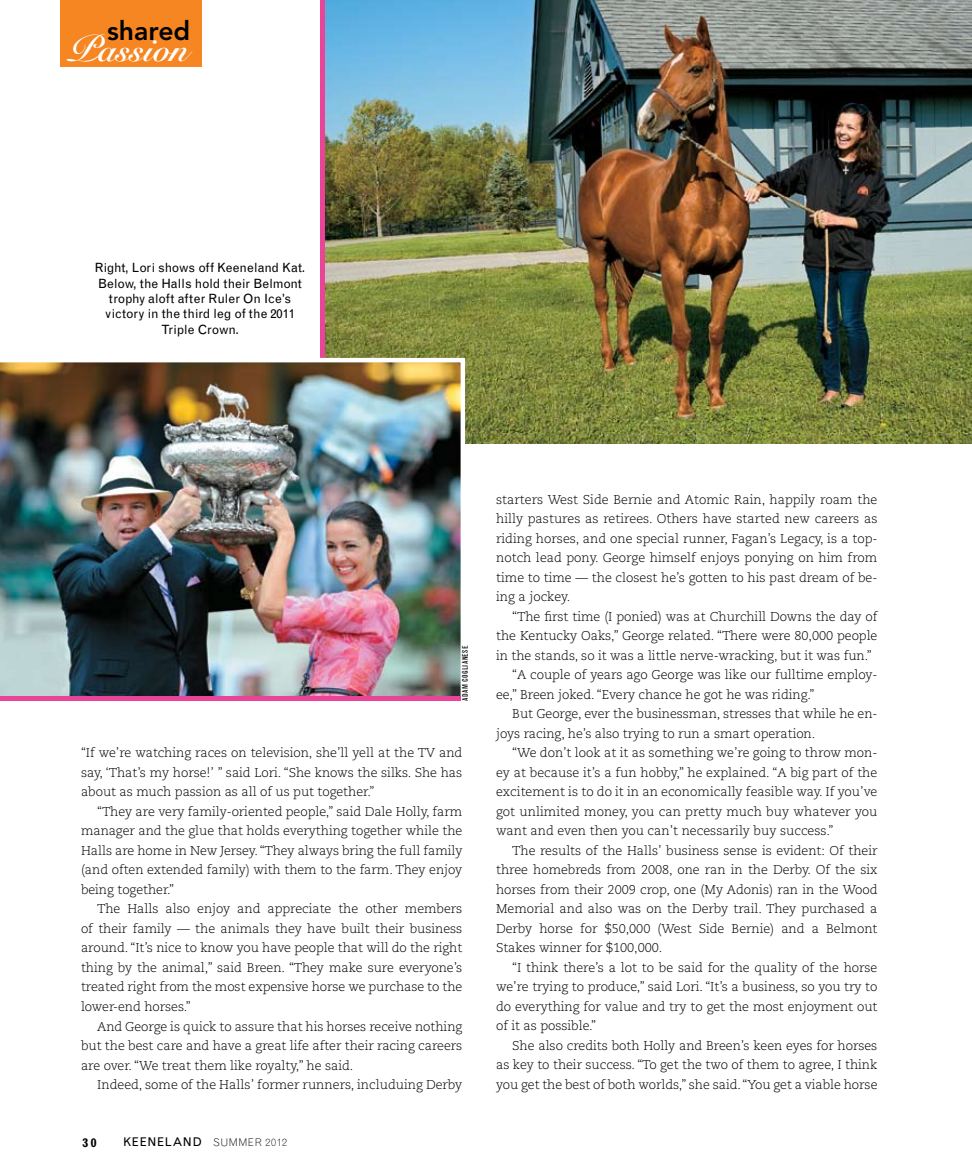
<style>
.page{position:relative;width:972px;height:1175px;background:#fff}
.page>*{position:absolute;margin:0;border:0;box-sizing:border-box;transform-origin:0 0}
.t1{font:36.3px "Snell Roundhand LT Std Bd Scr";color:#fff}
.t2{font:800 26.55px "Avenir LT Std";color:#000}
.t3{font:300 12.75px/19.5px "Caecilia LT Std";letter-spacing:-.005em;color:#000;text-align:justify}
.t4{font:12.75px/15.3px "Grotesque MT Std";color:#000;text-align:center}
.t5{font:700 12px "Grotesque MT Std";color:#000}
.t6{font:300 10.5px "Grotesque MT Std";letter-spacing:.05em;color:#000}
.t7{font:condensed 7.5px "Grotesque MT Std";letter-spacing:.04em;color:#000}
.s1{font-weight:400;font-size:12px}
</style>
<div class="page">
<div style="left:320px;top:0;width:6px;height:372px;background:#ea4498"></div>
<div style="left:60px;top:0;width:142px;height:67px;background:#f68622"></div>
<img style="left:326px;top:0;width:646px;height:444px">
<img style="left:0;top:358px;width:465px;height:343px">
<hr style="left:0;top:696px;width:461px;height:4px;background:#ea4498">
<h2 class="t2" style="left:107px;top:15px;width:85px">shared</h2>
<h1 class="t1" style="left:69px;top:27px;width:121px">Passion</h1>
<p class="t4" style="left:95px;top:260px;width:212px">Right, Lori shows off Keeneland Kat.<br>Below, the Halls hold their Belmont trophy aloft after Ruler On Ice’s victory in the third leg of the 2011<br>Triple Crown.</p>
<p class="t7" style="left:461px;top:700px;width:56px;rotate:-90deg">Adam Coglianese</p>
<p class="t3" style="left:81px;top:743px;width:383px">“If we’re watching races on television, she’ll yell at the TV and say, ‘That’s my horse!’ ” said Lori. “She knows the silks. She has about as much passion as all of us put together.”</p>
<p class="t3" style="left:81px;top:802px;width:383px;text-indent:16px">“They are very family-oriented people,” said Dale Holly, farm manager and the glue that holds everything together while the Halls are home in New Jersey. “They always bring the full family (and often extended family) with them to the farm. They enjoy being together.”</p>
<p class="t3" style="left:81px;top:899px;width:383px;text-indent:16px">The Halls also enjoy and appreciate the other members of their family — the animals they have built their business around. “It’s nice to know you have people that will do the right thing by the animal,” said Breen. “They make sure everyone’s treated right from the most expensive horse we purchase to the lower-end horses.”</p>
<p class="t3" style="left:81px;top:1016px;width:383px;text-indent:16px">And George is quick to assure that his horses receive nothing but the best care and have a great life after their racing careers are over. “We treat them like royalty,” he said.</p>
<p class="t3" style="left:97px;top:1075px;width:367px">Indeed, some of the Halls’ former runners, includuing Derby</p>
<p class="t5" style="left:82px;top:1135px;width:16px">30</p>
<p class="t6" style="left:123px;top:1136px;width:166px"><span class="s1">KEENELAND</span> SUMMER 2012</p>
<p class="t3" style="left:496px;top:490px;width:383px">starters West Side Bernie and Atomic Rain, happily roam the hilly pastures as retirees. Others have started new careers as riding horses, and one special runner, Fagan’s Legacy, is a top&shy;notch lead pony. George himself enjoys ponying on him from time to time — the closest he’s gotten to his past dream of be&shy;ing a jockey.</p>
<p class="t3" style="left:512px;top:607px;width:367px">“The first time (I ponied) was at Churchill Downs the day of</p>
<p class="t3" style="left:496px;top:626px;width:383px">the Kentucky Oaks,” George related. “There were 80,000 people</p>
<p class="t3" style="left:496px;top:646px;width:377px">in the stands, so it was a little nerve-wracking, but it was fun.”</p>
<p class="t3" style="left:512px;top:665px;width:367px">“A couple of years ago George was like our fulltime employ-</p>
<p class="t3" style="left:496px;top:685px;width:320px">ee,” Breen joked. “Every chance he got he was riding.”</p>
<p class="t3" style="left:512px;top:704px;width:367px">But George, ever the businessman, stresses that while he en-</p>
<p class="t3" style="left:496px;top:724px;width:321px">joys racing, he’s also trying to run a smart operation.</p>
<p class="t3" style="left:512px;top:743px;width:367px">“We don’t look at it as something we’re going to throw mon-</p>
<p class="t3" style="left:496px;top:763px;width:383px">ey at because it’s a fun hobby,” he explained. “A big part of the</p>
<p class="t3" style="left:496px;top:782px;width:383px">excitement is to do it in an economically feasible way. If you’ve</p>
<p class="t3" style="left:496px;top:802px;width:383px">got unlimited money, you can pretty much buy whatever you</p>
<p class="t3" style="left:496px;top:821px;width:339px">want and even then you can’t necessarily buy success.”</p>
<p class="t3" style="left:512px;top:841px;width:367px">The results of the Halls’ business sense is evident: Of their</p>
<p class="t3" style="left:496px;top:860px;width:383px">three homebreds from 2008, one ran in the Derby. Of the six</p>
<p class="t3" style="left:496px;top:880px;width:383px">horses from their 2009 crop, one (My Adonis) ran in the Wood</p>
<p class="t3" style="left:496px;top:899px;width:383px">Memorial and also was on the Derby trail. They purchased a</p>
<p class="t3" style="left:496px;top:919px;width:383px">Derby horse for $50,000 (West Side Bernie) and a Belmont</p>
<p class="t3" style="left:496px;top:938px;width:168px">Stakes winner for $100,000.</p>
<p class="t3" style="left:512px;top:958px;width:367px">“I think there’s a lot to be said for the quality of the horse</p>
<p class="t3" style="left:496px;top:977px;width:383px">we’re trying to produce,” said Lori. “It’s a business, so you try to</p>
<p class="t3" style="left:496px;top:997px;width:383px">do everything for value and try to get the most enjoyment out</p>
<p class="t3" style="left:496px;top:1016px;width:102px">of it as possible.”</p>
<p class="t3" style="left:512px;top:1036px;width:367px">She also credits both Holly and Breen’s keen eyes for horses</p>
<p class="t3" style="left:496px;top:1055px;width:383px">as key to their success. “To get the two of them to agree, I think</p>
<p class="t3" style="left:496px;top:1075px;width:383px">you get the best of both worlds,” she said. “You get a viable horse</p>
</div>
